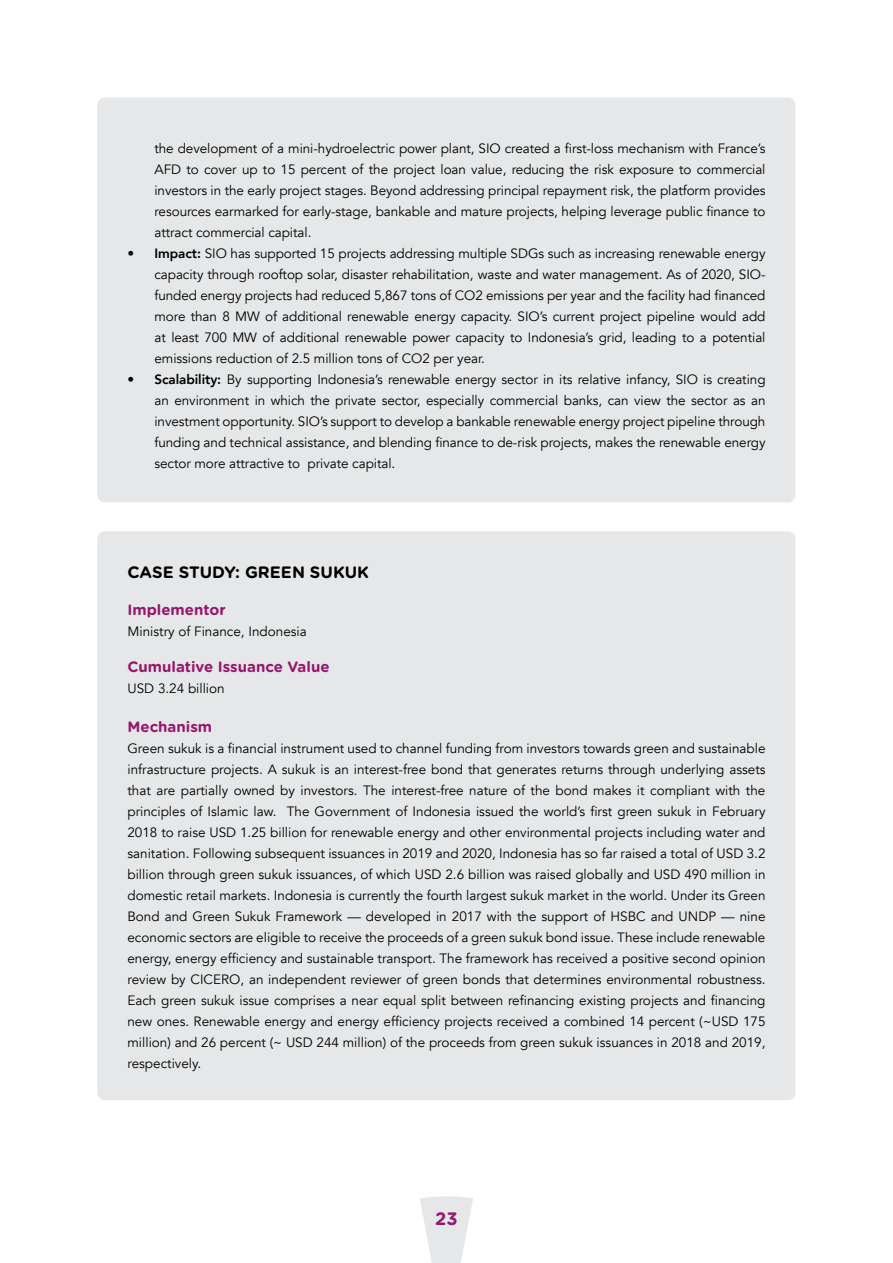
<style>
.page{position:relative;width:893px;height:1263px;background:#fff}
.page>*{position:absolute;margin:0;border:0;box-sizing:border-box;transform-origin:0 0}
.t1{font:700 18px "Gotham Rounded";color:#96186c}
.t2{font:700 16.5px "Gotham Rounded";color:#000}
.t3{font:700 15px "Gotham Rounded";color:#96186c}
.t4{font:13.5px/21px "Avenir";letter-spacing:-.005em;color:#000;text-align:justify}
.s1{font-weight:800}
</style>
<div class="page">
<svg style="left:420px;top:1196px;width:53px;height:67px"></svg>
<div style="left:97px;top:97px;width:698px;height:405px;background:#e6e7e8;border-radius:8px"></div>
<div style="left:97px;top:531px;width:698px;height:569px;background:#e6e7e8;border-radius:8px"></div>
<p class="t4" style="left:154px;top:138px;width:612px">the development of a mini-hydroelectric power plant, SIO created a first-loss mechanism with France’s AFD to cover up to 15 percent of the project loan value, reducing the risk exposure to commercial investors in the early project stages. Beyond addressing principal repayment risk, the platform provides resources earmarked for early-stage, bankable and mature projects, helping leverage public finance to attract commercial capital.</p>
<p class="t4" style="left:154px;top:243px;width:612px;text-indent:-27px"><span class="s1">• Impact:</span> SIO has supported 15 projects addressing multiple SDGs such as increasing renewable energy capacity through rooftop solar, disaster rehabilitation, waste and water management. As of 2020, SIO&shy;funded energy projects had reduced 5,867 tons of CO2 emissions per year and the facility had financed more than 8 MW of additional renewable energy capacity. SIO’s current project pipeline would add at least 700 MW of additional renewable power capacity to Indonesia’s grid, leading to a potential emissions reduction of 2.5 million tons of CO2 per year.</p>
<p class="t4" style="left:154px;top:369px;width:613px;text-indent:-27px"><span class="s1">• Scalability:</span> By supporting Indonesia’s renewable energy sector in its relative infancy, SIO is creating an environment in which the private sector, especially commercial banks, can view the sector as an investment opportunity. SIO’s support to develop a bankable renewable energy project pipeline through funding and technical assistance, and blending finance to de-risk projects, makes the renewable energy sector more attractive to private capital.</p>
<p class="t2" style="left:127px;top:560px;width:243px">CASE STUDY: GREEN SUKUK</p>
<p class="t3" style="left:127px;top:598px;width:100px">Implementor</p>
<p class="t4" style="left:127px;top:621px;width:181px">Ministry of Finance, Indonesia</p>
<p class="t3" style="left:127px;top:655px;width:204px">Cumulative Issuance Value</p>
<p class="t4" style="left:127px;top:678px;width:99px">USD 3.24 billion</p>
<p class="t3" style="left:127px;top:715px;width:86px">Mechanism</p>
<p class="t4" style="left:127px;top:738px;width:640px">Green sukuk is a financial instrument used to channel funding from investors towards green and sustainable infrastructure projects. A sukuk is an interest-free bond that generates returns through underlying assets that are partially owned by investors. The interest-free nature of the bond makes it compliant with the principles of Islamic law. The Government of Indonesia issued the world’s first green sukuk in February 2018 to raise USD 1.25 billion for renewable energy and other environmental projects including water and sanitation. Following subsequent issuances in 2019 and 2020, Indonesia has so far raised a total of USD 3.2 billion through green sukuk issuances, of which USD 2.6 billion was raised globally and USD 490 million in domestic retail markets. Indonesia is currently the fourth largest sukuk market in the world. Under its Green Bond and Green Sukuk Framework — developed in 2017 with the support of HSBC and UNDP — nine economic sectors are eligible to receive the proceeds of a green sukuk bond issue. These include renewable energy, energy efficiency and sustainable transport. The framework has received a positive second opinion review by CICERO, an independent reviewer of green bonds that determines environmental robustness.<br>Each green sukuk issue comprises a near equal split between refinancing existing projects and financing new ones. Renewable energy and energy efficiency projects received a combined 14 percent (~USD 175 million) and 26 percent (~ USD 244 million) of the proceeds from green sukuk issuances in 2018 and 2019, respectively.</p>
<h1 class="t1" style="left:435px;top:1205px;width:24px">23</h1>
</div>
